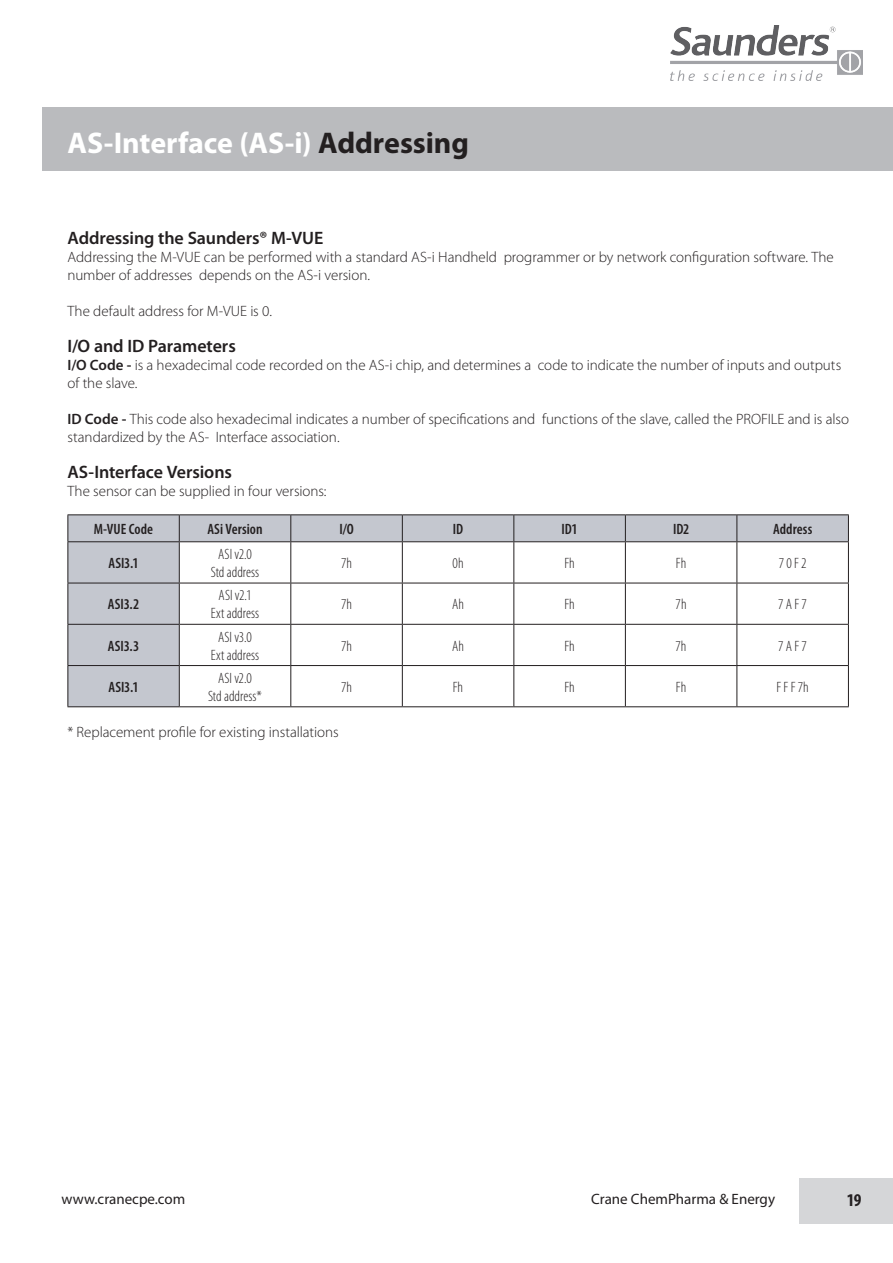
<style>
.page{position:relative;width:893px;height:1263px;background:#fff}
.page>*{position:absolute;margin:0;border:0;box-sizing:border-box;transform-origin:0 0}
.t1{font:700 30px "Myriad Pro";letter-spacing:-.005em;color:#fff}
.t2{font:600 18px "Myriad Pro";letter-spacing:-.005em;color:#231f20}
.t3{font:700 condensed 18px "Myriad Pro";color:#231f20}
.t4{font:300 15px/18px "Myriad Pro";letter-spacing:-.005em;color:#231f20}
.t5{font:300 condensed 15px/18px "Myriad Pro";color:#231f20;text-align:center}
.t6{font:600 condensed 15px "Myriad Pro";color:#231f20}
.t7{font:15px "Myriad Pro";color:#231f20}
.s1{color:#231f20}
.s2{font-weight:600}
</style>
<div class="page">
<img style="left:671px;top:26px;width:191px;height:54px">
<div style="left:43px;top:107px;width:850px;height:64px;background:#babbbe"></div>
<div style="left:799px;top:1178px;width:94px;height:45px;background:#d5d6d8"></div>
<div style="left:69px;top:515px;width:779px;height:191px;background:#c4c7cf"></div>
<svg style="left:180px;top:542px;width:668px;height:164px"></svg>
<svg style="left:180px;top:584px;width:668px;height:81px"></svg>
<hr style="left:68px;top:514px;width:111px;height:1px;background:#231f20">
<svg style="left:68px;top:515px;width:1px;height:26px"></svg>
<hr style="left:179px;top:514px;width:112px;height:1px;background:#231f20">
<svg style="left:179px;top:515px;width:1px;height:26px"></svg>
<hr style="left:291px;top:514px;width:111px;height:1px;background:#231f20">
<svg style="left:290px;top:515px;width:1px;height:26px"></svg>
<hr style="left:402px;top:514px;width:112px;height:1px;background:#231f20">
<svg style="left:402px;top:515px;width:1px;height:26px"></svg>
<hr style="left:514px;top:514px;width:111px;height:1px;background:#231f20">
<svg style="left:513px;top:515px;width:1px;height:26px"></svg>
<hr style="left:625px;top:514px;width:112px;height:1px;background:#231f20">
<svg style="left:625px;top:515px;width:1px;height:26px"></svg>
<hr style="left:737px;top:514px;width:112px;height:1px;background:#231f20">
<svg style="left:736px;top:515px;width:1px;height:26px"></svg>
<svg style="left:848px;top:515px;width:1px;height:26px"></svg>
<hr style="left:68px;top:541px;width:111px;height:1px;background:#231f20">
<hr style="left:68px;top:542px;width:1px;height:41px;background:#231f20">
<hr style="left:179px;top:541px;width:112px;height:1px;background:#231f20">
<hr style="left:179px;top:542px;width:1px;height:41px;background:#231f20">
<hr style="left:291px;top:541px;width:111px;height:1px;background:#231f20">
<hr style="left:290px;top:542px;width:1px;height:41px;background:#231f20">
<hr style="left:402px;top:541px;width:112px;height:1px;background:#231f20">
<hr style="left:402px;top:542px;width:1px;height:41px;background:#231f20">
<hr style="left:514px;top:541px;width:111px;height:1px;background:#231f20">
<hr style="left:513px;top:542px;width:1px;height:41px;background:#231f20">
<hr style="left:625px;top:541px;width:112px;height:1px;background:#231f20">
<hr style="left:625px;top:542px;width:1px;height:41px;background:#231f20">
<hr style="left:737px;top:541px;width:112px;height:1px;background:#231f20">
<hr style="left:736px;top:542px;width:1px;height:41px;background:#231f20">
<hr style="left:848px;top:542px;width:1px;height:41px;background:#231f20">
<hr style="left:68px;top:583px;width:1px;height:41px;background:#231f20">
<hr style="left:179px;top:583px;width:1px;height:41px;background:#231f20">
<hr style="left:290px;top:583px;width:1px;height:41px;background:#231f20">
<hr style="left:402px;top:583px;width:1px;height:41px;background:#231f20">
<hr style="left:513px;top:583px;width:1px;height:41px;background:#231f20">
<hr style="left:625px;top:583px;width:1px;height:41px;background:#231f20">
<hr style="left:736px;top:583px;width:1px;height:41px;background:#231f20">
<hr style="left:848px;top:583px;width:1px;height:41px;background:#231f20">
<hr style="left:68px;top:625px;width:1px;height:40px;background:#231f20">
<hr style="left:179px;top:625px;width:1px;height:40px;background:#231f20">
<hr style="left:290px;top:625px;width:1px;height:40px;background:#231f20">
<hr style="left:402px;top:625px;width:1px;height:40px;background:#231f20">
<hr style="left:513px;top:625px;width:1px;height:40px;background:#231f20">
<hr style="left:625px;top:625px;width:1px;height:40px;background:#231f20">
<hr style="left:736px;top:625px;width:1px;height:40px;background:#231f20">
<hr style="left:848px;top:625px;width:1px;height:40px;background:#231f20">
<hr style="left:68px;top:666px;width:1px;height:40px;background:#231f20">
<hr style="left:179px;top:666px;width:1px;height:40px;background:#231f20">
<hr style="left:290px;top:666px;width:1px;height:40px;background:#231f20">
<hr style="left:402px;top:666px;width:1px;height:40px;background:#231f20">
<hr style="left:513px;top:666px;width:1px;height:40px;background:#231f20">
<hr style="left:625px;top:666px;width:1px;height:40px;background:#231f20">
<hr style="left:736px;top:666px;width:1px;height:40px;background:#231f20">
<hr style="left:848px;top:666px;width:1px;height:40px;background:#231f20">
<hr style="left:68px;top:583px;width:111px;height:1px;background:#231f20">
<hr style="left:179px;top:583px;width:112px;height:1px;background:#231f20">
<hr style="left:291px;top:583px;width:111px;height:1px;background:#231f20">
<hr style="left:402px;top:583px;width:112px;height:1px;background:#231f20">
<hr style="left:514px;top:583px;width:111px;height:1px;background:#231f20">
<hr style="left:625px;top:583px;width:112px;height:1px;background:#231f20">
<hr style="left:737px;top:583px;width:112px;height:1px;background:#231f20">
<hr style="left:68px;top:624px;width:111px;height:1px;background:#231f20">
<hr style="left:179px;top:624px;width:112px;height:1px;background:#231f20">
<hr style="left:291px;top:624px;width:111px;height:1px;background:#231f20">
<hr style="left:402px;top:624px;width:112px;height:1px;background:#231f20">
<hr style="left:514px;top:624px;width:111px;height:1px;background:#231f20">
<hr style="left:625px;top:624px;width:112px;height:1px;background:#231f20">
<hr style="left:737px;top:624px;width:112px;height:1px;background:#231f20">
<hr style="left:68px;top:665px;width:111px;height:1px;background:#231f20">
<hr style="left:179px;top:665px;width:112px;height:1px;background:#231f20">
<hr style="left:291px;top:665px;width:111px;height:1px;background:#231f20">
<hr style="left:402px;top:665px;width:112px;height:1px;background:#231f20">
<hr style="left:514px;top:665px;width:111px;height:1px;background:#231f20">
<hr style="left:625px;top:665px;width:112px;height:1px;background:#231f20">
<hr style="left:737px;top:665px;width:112px;height:1px;background:#231f20">
<hr style="left:68px;top:706px;width:111px;height:1px;background:#231f20">
<hr style="left:179px;top:706px;width:112px;height:1px;background:#231f20">
<hr style="left:291px;top:706px;width:111px;height:1px;background:#231f20">
<hr style="left:402px;top:706px;width:112px;height:1px;background:#231f20">
<hr style="left:514px;top:706px;width:111px;height:1px;background:#231f20">
<hr style="left:625px;top:706px;width:112px;height:1px;background:#231f20">
<hr style="left:737px;top:706px;width:112px;height:1px;background:#231f20">
<h1 class="t1" style="left:68px;top:126px;width:403px">AS-Interface (AS-i) <span class="s1">Addressing</span></h1>
<p class="t2" style="left:68px;top:228px;width:257px">Addressing the Saunders® M-VUE</p>
<p class="t4" style="left:68px;top:249px;width:768px">Addressing the M-VUE can be performed with a standard AS-i Handheld programmer or by network configuration software. The number of addresses depends on the AS-i version.</p>
<p class="t4" style="left:68px;top:303px;width:206px">The default address for M-VUE is 0.</p>
<p class="t2" style="left:68px;top:336px;width:170px">I/O and ID Parameters</p>
<p class="t4" style="left:68px;top:357px;width:775px"><span class="s2">I/O Code -</span> is a hexadecimal code recorded on the AS-i chip, and determines a code to indicate the number of inputs and outputs of the slave.</p>
<p class="t4" style="left:68px;top:411px;width:783px"><span class="s2">ID Code -</span> This code also hexadecimal indicates a number of specifications and functions of the slave, called the PROFILE and is also standardized by the AS- Interface association.</p>
<p class="t2" style="left:68px;top:462px;width:166px">AS-Interface Versions</p>
<p class="t4" style="left:68px;top:483px;width:260px">The sensor can be supplied in four versions:</p>
<p class="t6" style="left:94px;top:521px;width:61px">M-VUE Code</p>
<p class="t6" style="left:207px;top:521px;width:57px">ASi Version</p>
<p class="t6" style="left:339px;top:521px;width:16px">I/O</p>
<p class="t6" style="left:453px;top:521px;width:12px">ID</p>
<p class="t6" style="left:561px;top:521px;width:18px">ID1</p>
<p class="t6" style="left:673px;top:521px;width:18px">ID2</p>
<p class="t6" style="left:773px;top:521px;width:41px">Address</p>
<p class="t6" style="left:109px;top:555px;width:32px">ASI3.1</p>
<p class="t5" style="left:211px;top:545px;width:50px">ASI v2.0<br>Std address</p>
<p class="t5" style="left:341px;top:554px;width:12px">7h</p>
<p class="t5" style="left:452px;top:554px;width:13px">0h</p>
<p class="t5" style="left:564px;top:554px;width:12px">Fh</p>
<p class="t5" style="left:676px;top:554px;width:12px">Fh</p>
<p class="t5" style="left:779px;top:554px;width:29px">7 0 F 2</p>
<p class="t6" style="left:108px;top:596px;width:33px">ASI3.2</p>
<p class="t5" style="left:211px;top:587px;width:50px">ASI v2.1<br>Ext address</p>
<p class="t5" style="left:341px;top:596px;width:12px">7h</p>
<p class="t5" style="left:452px;top:596px;width:13px">Ah</p>
<p class="t5" style="left:564px;top:596px;width:12px">Fh</p>
<p class="t5" style="left:676px;top:596px;width:12px">7h</p>
<p class="t5" style="left:778px;top:596px;width:30px">7 A F 7</p>
<p class="t6" style="left:108px;top:637px;width:33px">ASI3.3</p>
<p class="t5" style="left:211px;top:628px;width:50px">ASI v3.0<br>Ext address</p>
<p class="t5" style="left:341px;top:637px;width:12px">7h</p>
<p class="t5" style="left:452px;top:637px;width:13px">Ah</p>
<p class="t5" style="left:564px;top:637px;width:12px">Fh</p>
<p class="t5" style="left:676px;top:637px;width:12px">7h</p>
<p class="t5" style="left:778px;top:637px;width:30px">7 A F 7</p>
<p class="t6" style="left:108px;top:679px;width:32px">ASI3.1</p>
<p class="t5" style="left:208px;top:669px;width:55px">ASI v2.0<br>Std address*</p>
<p class="t5" style="left:341px;top:678px;width:12px">7h</p>
<p class="t5" style="left:453px;top:678px;width:12px">Fh</p>
<p class="t5" style="left:564px;top:678px;width:12px">Fh</p>
<p class="t5" style="left:676px;top:678px;width:12px">Fh</p>
<p class="t5" style="left:776px;top:678px;width:34px">F F F 7h</p>
<p class="t4" style="left:67px;top:723px;width:273px">* Replacement profile for existing installations</p>
<p class="t7" style="left:62px;top:1191px;width:125px">www.cranecpe.com</p>
<p class="t7" style="left:591px;top:1190px;width:185px">Crane ChemPharma &amp; Energy</p>
<p class="t3" style="left:847px;top:1190px;width:16px">19</p>
</div>
